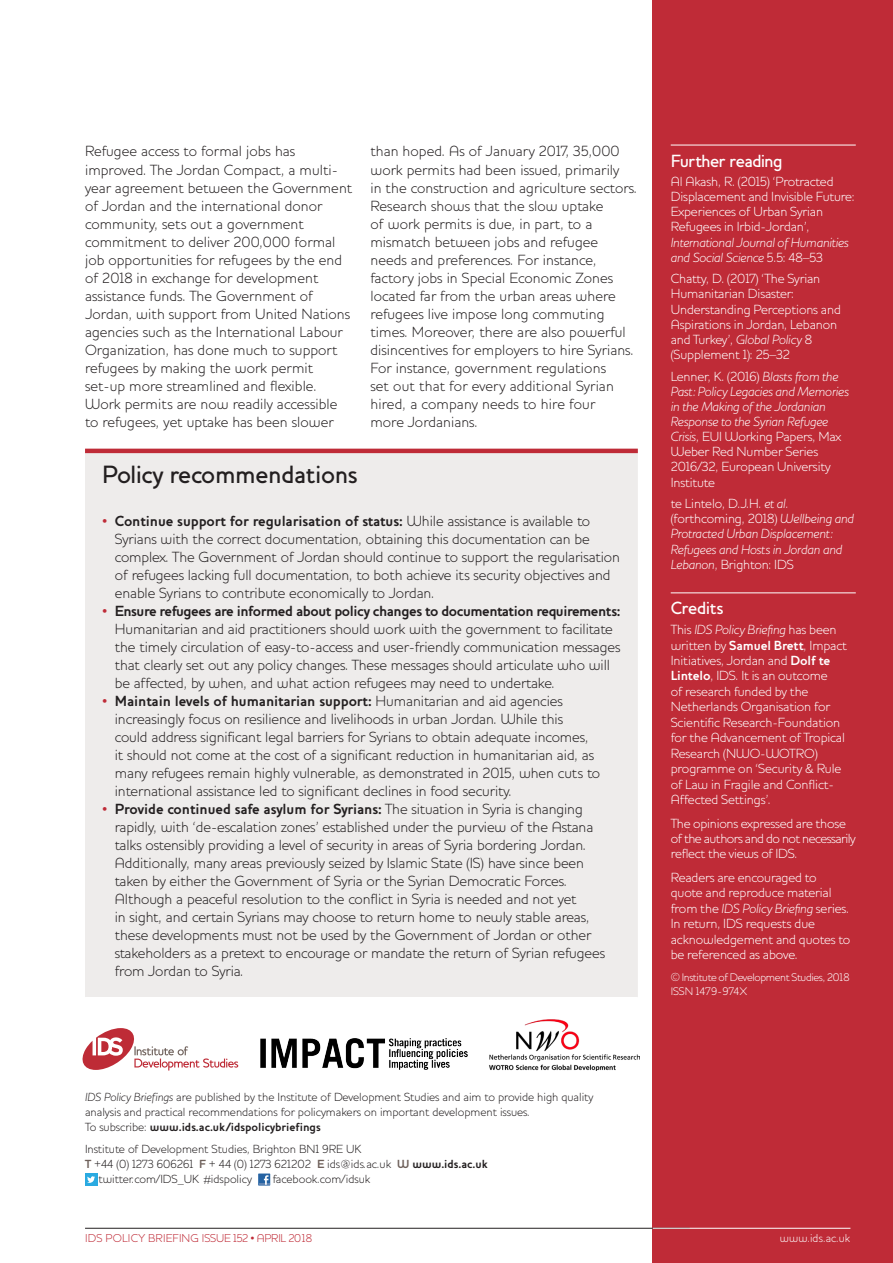
<style>
.page{position:relative;width:893px;height:1263px;background:#fff}
.page>*{position:absolute;margin:0;border:0;box-sizing:border-box;transform-origin:0 0}
.t1{font:500 25.5px "Houschka";letter-spacing:-.01em;color:#231f20}
.t2{font:500 18px "Houschka";letter-spacing:-.03em;color:#fff}
.t3{font:300 15px/18px "Houschka";letter-spacing:-.005em;color:#231f20}
.t4{font:300 13.5px/15.5px "Houschka";letter-spacing:-.01em;color:#fff}
.t5{font:italic 300 13.5px/15.1px "Houschka";letter-spacing:-.01em;color:#fff}
.t6{font:300 12px/15px "Houschka";color:#231f20}
.t7{font:300 11.7px "Houschka";letter-spacing:.005em;color:#bf2b37}
.t8{font:300 11.7px "Houschka";letter-spacing:.01em;color:#fff}
.t9{font:300 11.25px/13.8px "Houschka";letter-spacing:-.03em;color:#fff}
.s1{font-weight:900;color:#bf2b37}
.s2{font-weight:700}
.s3{font-style:normal}
.s4{font-style:italic}
.s5{font-weight:700;color:#6e605a}
</style>
<div class="page">
<div style="left:653px;top:0;width:240px;height:1263px;background:#bf2b37"></div>
<hr style="left:85px;top:1228px;width:605px;height:1px;background:#231f20">
<svg style="left:82px;top:1028px;width:156px;height:42px"></svg>
<img style="left:489px;top:1019px;width:151px;height:52px">
<img style="left:261px;top:1039px;width:206px;height:31px">
<div style="left:85px;top:1173px;width:12px;height:12px;background:#2aaae1"></div>
<svg style="left:87px;top:1176px;width:8px;height:7px"></svg>
<div style="left:258px;top:1173px;width:12px;height:12px;background:#2563a3"></div>
<svg style="left:259px;top:1175px;width:10px;height:10px"></svg>
<hr style="left:653px;top:1228px;width:197px;height:1px;background:#fff">
<hr style="left:671px;top:145px;width:185px;height:1px;background:#fff">
<hr style="left:671px;top:593px;width:185px;height:1px;background:#fff">
<div style="left:85px;top:453px;width:553px;height:544px;background:#eeeceb"></div>
<hr style="left:85px;top:449px;width:553px;height:4px;background:#bf2b37">
<p class="t3" style="left:85px;top:142px;width:269px">Refugee access to formal jobs has improved. The Jordan Compact, a multi&shy;year agreement between the Government of Jordan and the international donor community, sets out a government commitment to deliver 200,000 formal job opportunities for refugees by the end of 2018 in exchange for development assistance funds. The Government of Jordan, with support from United Nations agencies such as the International Labour Organization, has done much to support refugees by making the work permit set-up more streamlined and flexible.<br>Work permits are now readily accessible to refugees, yet uptake has been slower</p>
<p class="t3" style="left:370px;top:142px;width:268px">than hoped. As of January 2017, 35,000 work permits had been issued, primarily<br>in the construction and agriculture sectors.<br>Research shows that the slow uptake<br>of work permits is due, in part, to a mismatch between jobs and refugee needs and preferences. For instance, factory jobs in Special Economic Zones located far from the urban areas where refugees live impose long commuting times. Moreover, there are also powerful disincentives for employers to hire Syrians.<br>For instance, government regulations<br>set out that for every additional Syrian hired, a company needs to hire four<br>more Jordanians.</p>
<h1 class="t1" style="left:102px;top:459px;width:257px">Policy recommendations</h1>
<p class="t3" style="left:115px;top:512px;width:507px;text-indent:-13px"><span class="s1">•</span> <span class="s2">Continue support for regularisation of status:</span> While assistance is available to Syrians with the correct documentation, obtaining this documentation can be complex. The Government of Jordan should continue to support the regularisation of refugees lacking full documentation, to both achieve its security objectives and enable Syrians to contribute economically to Jordan.</p>
<p class="t3" style="left:115px;top:602px;width:507px;text-indent:-13px"><span class="s1">•</span> <span class="s2">Ensure refugees are informed about policy changes to documentation requirements:<br></span>Humanitarian and aid practitioners should work with the government to facilitate the timely circulation of easy-to-access and user-friendly communication messages that clearly set out any policy changes. These messages should articulate who will be affected, by when, and what action refugees may need to undertake.</p>
<p class="t3" style="left:115px;top:692px;width:487px;text-indent:-13px"><span class="s1">•</span> <span class="s2">Maintain levels of humanitarian support:</span> Humanitarian and aid agencies increasingly focus on resilience and livelihoods in urban Jordan. While this<br>could address significant legal barriers for Syrians to obtain adequate incomes, it should not come at the cost of a significant reduction in humanitarian aid, as many refugees remain highly vulnerable, as demonstrated in 2015, when cuts to international assistance led to significant declines in food security.</p>
<p class="t3" style="left:115px;top:800px;width:492px;text-indent:-13px"><span class="s1">•</span> <span class="s2">Provide continued safe asylum for Syrians:</span> The situation in Syria is changing rapidly, with ‘de-escalation zones’ established under the purview of the Astana talks ostensibly providing a level of security in areas of Syria bordering Jordan.<br>Additionally, many areas previously seized by Islamic State (IS) have since been taken by either the Government of Syria or the Syrian Democratic Forces.<br>Although a peaceful resolution to the conflict in Syria is needed and not yet<br>in sight, and certain Syrians may choose to return home to newly stable areas, these developments must not be used by the Government of Jordan or other stakeholders as a pretext to encourage or mandate the return of Syrian refugees from Jordan to Syria.</p>
<p class="t2" style="left:671px;top:150px;width:114px">Further reading</p>
<p class="t4" style="left:671px;top:174px;width:186px">Al Akash, R. (2015) ‘Protracted<br>Displacement and Invisible Future:<br>Experiences of Urban Syrian<br>Refugees in Irbid-Jordan’,</p>
<p class="t5" style="left:671px;top:234px;width:180px">International Journal of Humanities and Social Science <span class="s3">5.5: 48–53</span></p>
<p class="t4" style="left:671px;top:271px;width:172px">Chatty, D. (2017) ‘The Syrian<br>Humanitarian Disaster:<br>Understanding Perceptions and<br>Aspirations in Jordan, Lebanon and Turkey’, <span class="s4">Global Policy</span> 8 (Supplement 1): 25–32</p>
<p class="t5" style="left:671px;top:368px;width:180px"><span class="s3">Lenner, K. (2016)</span> Blasts from the<br>Past: Policy Legacies and Memories in the Making of the Jordanian<br>Response to the Syrian Refugee<br>Crisis<span class="s3">, EUI Working Papers, Max<br>Weber Red Number Series<br>2016/32, European University<br>Institute</span></p>
<p class="t5" style="left:671px;top:496px;width:185px"><span class="s3">te Lintelo, D.J.H.</span> et al. <span class="s3">(forthcoming, 2018)</span> Wellbeing and<br>Protracted Urban Displacement:<br>Refugees and Hosts in Jordan and<br>Lebanon<span class="s3">, Brighton: IDS</span></p>
<p class="t2" style="left:671px;top:598px;width:54px">Credits</p>
<p class="t4" style="left:671px;top:622px;width:178px">This <span class="s4">IDS Policy Briefing</span> has been written by <span class="s2">Samuel Brett</span>, Impact<br>Initiatives, Jordan and <span class="s2">Dolf te<br>Lintelo</span>, IDS. It is an outcome<br>of research funded by the<br>Netherlands Organisation for<br>Scientific Research-Foundation for the Advancement of Tropical<br>Research (NWO-WOTRO) programme on ‘Security &amp; Rule of Law in Fragile and Conflict-<br>Affected Settings’.</p>
<p class="t4" style="left:671px;top:815px;width:186px">The opinions expressed are those of the authors and do not necessarily reflect the views of IDS.</p>
<p class="t4" style="left:671px;top:870px;width:181px">Readers are encouraged to quote and reproduce material from the <span class="s4">IDS Policy Briefing</span> series.<br>In return, IDS requests due acknowledgement and quotes to be referenced as above.</p>
<p class="t9" style="left:671px;top:970px;width:180px">© Institute of Development Studies, 2018<br>ISSN 1479-974X</p>
<p class="t6" style="left:85px;top:1090px;width:510px"><span class="s4">IDS Policy Briefings</span> are published by the Institute of Development Studies and aim to provide high quality analysis and practical recommendations for policymakers on important development issues.<br>To subscribe: <span class="s2">www.ids.ac.uk/idspolicybriefings</span></p>
<p class="t6" style="left:85px;top:1141px;width:278px">Institute of Development Studies, Brighton BN1 9RE UK</p>
<p class="t6" style="left:85px;top:1156px;width:404px"><span class="s5">T</span> +44 (0) 1273 606261 <span class="s5">F</span> + 44 (0) 1273 621202 <span class="s5">E</span> ids@ids.ac.uk <span class="s5">W</span> <span class="s2">www.ids.ac.uk</span></p>
<p class="t6" style="left:99px;top:1171px;width:155px">twitter.com/IDS_UK #idspolicy</p>
<p class="t6" style="left:273px;top:1171px;width:99px">facebook.com/idsuk</p>
<p class="t7" style="left:85px;top:1231px;width:229px">IDS POLICY BRIEFING ISSUE 152 • APRIL 2018</p>
<p class="t8" style="left:780px;top:1231px;width:72px">www.ids.ac.uk</p>
</div>
